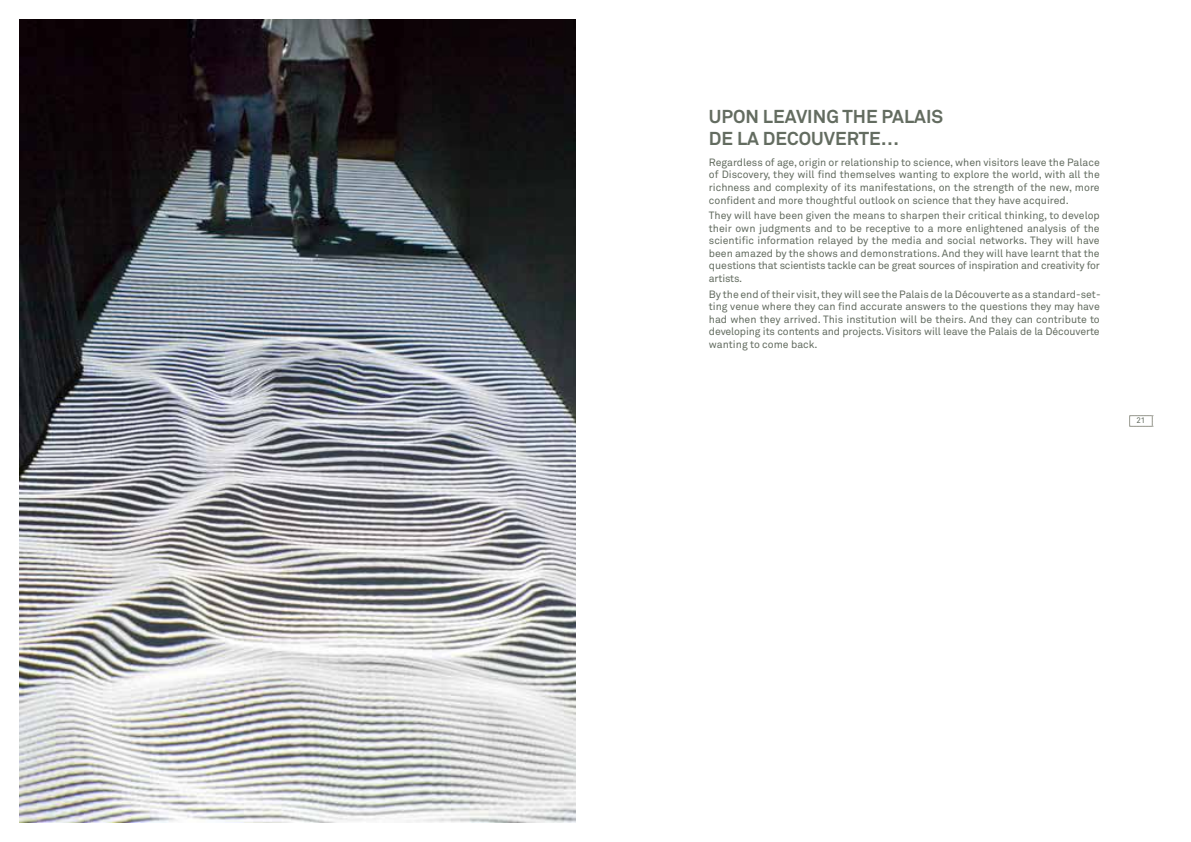
<style>
.page{position:relative;width:1191px;height:842px;background:#fff}
.page>*{position:absolute;margin:0;border:0;box-sizing:border-box;transform-origin:0 0}
.t1{font:700 18.5px/22.2px "Akkurat";color:#636c60}
.t2{font:10.5px/12.6px "Akkurat";letter-spacing:-.01em;color:#636c60;text-align:justify}
.t3{font:8px "Akkurat";color:#636c60}
</style>
<div class="page">
<svg style="left:1129px;top:416px;width:24px;height:11px"></svg>
<img style="left:20px;top:20px;width:555px;height:802px">
<h1 class="t1" style="left:709px;top:105px;width:236px">UPON LEAVING THE PALAIS<br>DE LA DECOUVERTE…</h1>
<p class="t2" style="left:709px;top:156px;width:392px">Regardless of age, origin or relationship to science, when visitors leave the Palace of Discovery, they will find themselves wanting to explore the world, with all the richness and complexity of its manifestations, on the strength of the new, more confident and more thoughtful outlook on science that they have acquired.</p>
<p class="t2" style="left:709px;top:209px;width:392px">They will have been given the means to sharpen their critical thinking, to develop their own judgments and to be receptive to a more enlightened analysis of the scientific information relayed by the media and social networks. They will have been amazed by the shows and demonstrations. And they will have learnt that the questions that scientists tackle can be great sources of inspiration and creativity for artists.</p>
<p class="t2" style="left:709px;top:287px;width:393px">By the end of their visit, they will see the Palais de la Découverte as a standard-set&shy;ting venue where they can find accurate answers to the questions they may have had when they arrived. This institution will be theirs. And they can contribute to developing its contents and projects. Visitors will leave the Palais de la Découverte wanting to come back.</p>
<p class="t3" style="left:1136px;top:415px;width:10px">21</p>
</div>
